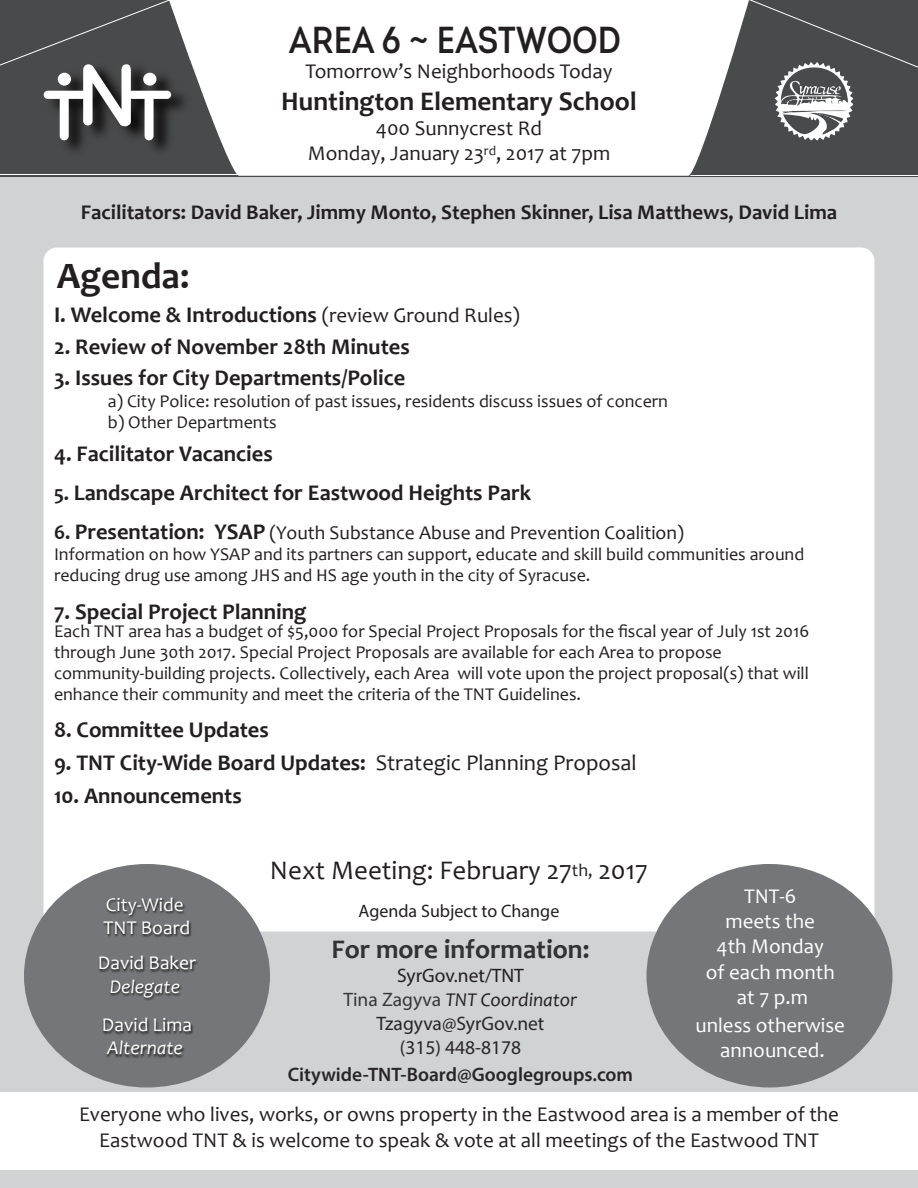
<style>
.page{position:relative;width:918px;height:1188px;background:#fff}
.page>*{position:absolute;margin:0;border:0;box-sizing:border-box;transform-origin:0 0}
.t1{font:600 37.5px "Intro Cond Caps";color:#231f20}
.t2{font:700 37.5px "Candara";color:#231f20}
.t3{font:27px "Candara";color:#231f20}
.t4{font:700 27px "Candara";color:#231f20}
.t5{font:700 27px "Candara";color:#333233}
.t6{font:700 22.5px "Candara";color:#231f20}
.t7{font:21px/25.2px "Candara";color:#231f20;text-align:center}
.t8{font:700 21px "Candara";color:#231f20}
.t9{font:21px/25.2px "Candara";color:#fff;text-align:center}
.t10{font:19.5px "Candara";color:#231f20}
.t11{font:19.5px/23.4px "Candara";color:#fff}
.t12{font:600 19.5px "Myriad Pro";color:#282526}
.t13{font:19.5px/24px "Myriad Pro";color:#282526;text-align:center}
.t14{font:italic 19.5px "Candara";color:#231f20}
.t15{font:italic 19.5px "Candara";color:#fff}
.t16{font:19.5px "Myriad Pro";color:#231f20}
.t17{font:18px/21px "Candara";color:#231f20}
.t18{font:18px "Myriad Pro";color:#231f20}
.s1{font-weight:400;font-size:21px}
.s2{font-size:21px}
.s3{font-weight:700;font-size:21px}
.s4{font-weight:700;font-size:22.5px}
.s5{font-weight:400}
.s6{font-size:18px}
.s7{font-family:"Myriad Pro";font-style:normal;color:#383839}
</style>
<div class="page">
<div style="left:0;top:0;width:918px;height:179px;background:#494a4b"></div>
<div style="left:0;top:177px;width:918px;height:1011px;background:#d1d2d4"></div>
<div style="left:0;top:1092px;width:918px;height:78px;background:#fff"></div>
<div style="left:44px;top:248px;width:830px;height:684px;background:#fff;border-radius:14px"></div>
<div style="left:646px;top:864px;width:246px;height:224px;background:#757679;border-radius:50%"></div>
<div style="left:24px;top:864px;width:246px;height:224px;background:#757679;border-radius:50%"></div>
<div style="left:169px;top:0;width:580px;height:176px;background:#fff"></div>
<img style="left:63px;top:140px;width:132px;height:21px">
<svg style="left:0;top:0;width:244px;height:140px"></svg>
<div style="left:58px;top:73px;width:13px;height:13px;background:#fff;border-radius:50%"></div>
<div style="left:143px;top:73px;width:13px;height:13px;background:#fff;border-radius:50%"></div>
<svg style="left:704px;top:0;width:214px;height:140px"></svg>
<img style="left:96px;top:898px;width:105px;height:190px">
<h1 class="t1" style="left:289px;top:16px;width:334px">AREA 6 ~ EASTWOOD</h1>
<p class="t7" style="left:305px;top:58px;width:309px">Tomorrow’s Neighborhoods Today</p>
<h2 class="t4" style="left:281px;top:84px;width:357px">Huntington Elementary School</h2>
<p class="t7" style="left:308px;top:115px;width:304px">400 Sunnycrest Rd<br>Monday, January 23<sup>rd</sup>, 2017 at 7pm</p>
<p class="t8" style="left:81px;top:199px;width:758px">Facilitators: David Baker, Jimmy Monto, Stephen Skinner, Lisa Matthews, David Lima</p>
<h1 class="t2" style="left:57px;top:253px;width:134px">Agenda:</h1>
<p class="t6" style="left:54px;top:301px;width:468px">I. Welcome &amp; Introductions <span class="s1">(review Ground Rules)</span></p>
<p class="t6" style="left:54px;top:332px;width:357px">2. Review of November 28th Minutes</p>
<p class="t6" style="left:54px;top:364px;width:353px">3. Issues for City Departments/Police</p>
<p class="t17" style="left:108px;top:390px;width:562px;line-height:21.6px">a) City Police: resolution of past issues, residents discuss issues of concern b) Other Departments</p>
<p class="t6" style="left:54px;top:440px;width:220px">4. Facilitator Vacancies</p>
<p class="t6" style="left:54px;top:479px;width:479px"><span class="s2">5.</span> Landscape Architect for Eastwood Heights Park</p>
<p class="t10" style="left:54px;top:521px;width:631px"><span class="s3">6.</span> <span class="s4">Presentation: YSAP</span> (Youth Substance Abuse and Prevention Coalition)</p>
<p class="t17" style="left:54px;top:544px;width:752px">Information on how YSAP and its partners can support, educate and skill build communities around reducing drug use among JHS and HS age youth in the city of Syracuse.</p>
<p class="t6" style="left:54px;top:597px;width:254px">7. Special Project Planning</p>
<p class="t17" style="left:54px;top:620px;width:757px">Each TNT area has a budget of $5,000 for Special Project Proposals for the fiscal year of July 1st 2016 through June 30th 2017. Special Project Proposals are available for each Area to propose community-building projects. Collectively, each Area will vote upon the project proposal(s) that will enhance their community and meet the criteria of the TNT Guidelines.</p>
<p class="t6" style="left:54px;top:716px;width:216px">8. Committee Updates</p>
<p class="t6" style="left:54px;top:749px;width:584px">9. TNT City-Wide Board Updates: <span class="s5">Strategic Planning Proposal</span></p>
<p class="t6" style="left:54px;top:782px;width:189px">10. Announcements</p>
<p class="t11" style="left:104px;top:892px;width:88px">City-Wide<br>TNT Board</p>
<p class="t11" style="left:98px;top:951px;width:100px">David Baker</p>
<p class="t15" style="left:110px;top:974px;width:72px">Delegate</p>
<p class="t11" style="left:102px;top:1013px;width:92px">David Lima</p>
<p class="t15" style="left:107px;top:1036px;width:77px">Alternate</p>
<h2 class="t3" style="left:270px;top:853px;width:380px">Next Meeting: February 27<span class="s6">th,</span> 2017</h2>
<p class="t18" style="left:359px;top:900px;width:202px">Agenda Subject to Change</p>
<h2 class="t5" style="left:331px;top:933px;width:260px">For more information:</h2>
<p class="t16" style="left:397px;top:964px;width:128px">SyrGov.net/TNT</p>
<p class="t14" style="left:344px;top:988px;width:235px"><span class="s7">Tina Zagyva</span> TNT Coordinator</p>
<p class="t13" style="left:377px;top:1012px;width:169px">Tzagyva@SyrGov.net (315) 448-8178</p>
<p class="t12" style="left:288px;top:1062px;width:347px">Citywide-TNT-Board@Googlegroups.com</p>
<p class="t9" style="left:706px;top:883px;width:131px">TNT-6<br>meets the<br>4th Monday of each month at 7 p.m</p>
<p class="t9" style="left:695px;top:1013px;width:151px">unless otherwise announced.</p>
<p class="t7" style="left:79px;top:1102px;width:762px">Everyone who lives, works, or owns property in the Eastwood area is a member of the<br>Eastwood TNT &amp; is welcome to speak &amp; vote at all meetings of the Eastwood TNT</p>
</div>
